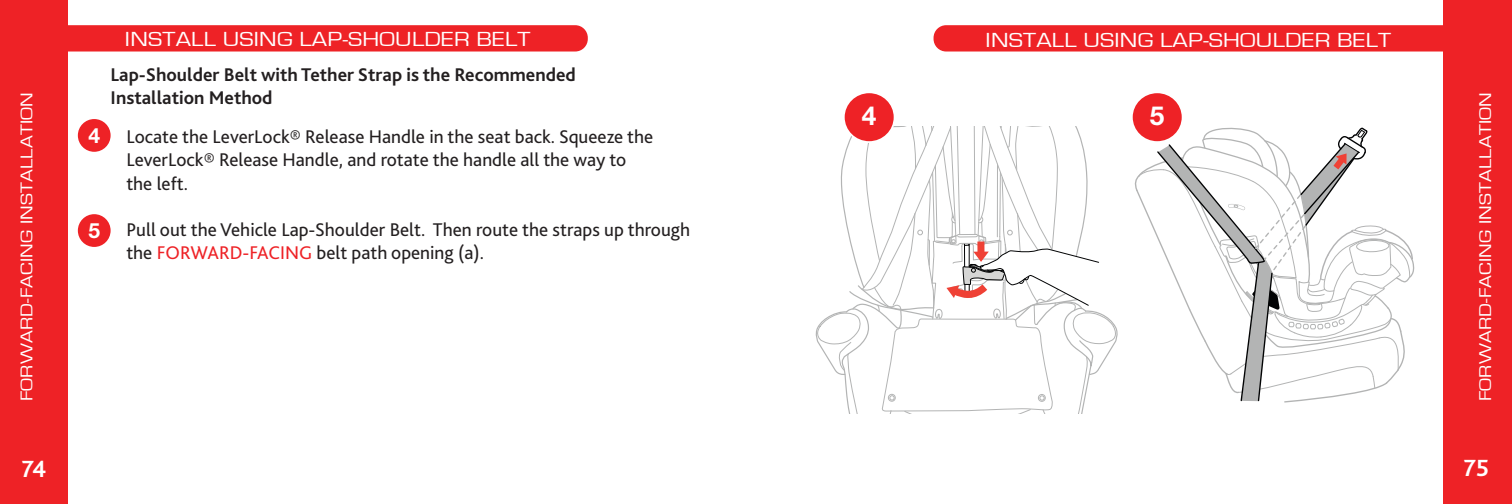
<style>
.page{position:relative;width:1512px;height:504px;background:#fff}
.page>*{position:absolute;margin:0;border:0;box-sizing:border-box;transform-origin:0 0}
.t1{font:700 26.25px "Helvetica Neue LT Std";color:#fff}
.t2{font:700 24.5px "Bliss 2";color:#fff}
.t3{font:21px "Eurostile";letter-spacing:.01em;color:#fff;scale:1.2 1}
.t4{font:700 21px "Helvetica Neue LT Std";color:#fff}
.t5{font:19.25px/23.1px "Bliss 2";color:#231f20}
.t6{font:700 19.25px "Bliss 2";color:#231f20}
.t7{font:17.5px "Eurostile";letter-spacing:.01em;color:#fff;scale:1.2 1}
.s1{color:#ee2226}
</style>
<div class="page">
<div style="left:0;top:0;width:68px;height:504px;background:#ee2226"></div>
<div style="left:1443px;top:0;width:69px;height:504px;background:#ee2226"></div>
<div style="left:934px;top:25px;width:539px;height:27px;background:#ee2226;border-radius:13px"></div>
<div style="left:26px;top:25px;width:562px;height:27px;background:#ee2226;border-radius:13px"></div>
<div style="left:78px;top:119px;width:33px;height:33px;background:#ee2226;border-radius:50%"></div>
<div style="left:78px;top:214px;width:33px;height:33px;background:#ee2226;border-radius:50%"></div>
<svg style="left:1134px;top:127px;width:281px;height:276px"></svg>
<div style="left:1132px;top:92px;width:51px;height:50px;background:#ee2226;border-radius:50%"></div>
<div style="left:1131px;top:91px;width:52px;height:52px;border:2px solid #fff;border-radius:50%"></div>
<svg style="left:815px;top:40px;width:305px;height:374px"></svg>
<div style="left:844px;top:92px;width:51px;height:50px;background:#ee2226;border-radius:50%"></div>
<div style="left:843px;top:91px;width:52px;height:52px;border:2px solid #fff;border-radius:50%"></div>
<p class="t3" style="left:125px;top:28px;width:340px">INSTALL USING LAP-SHOULDER BELT</p>
<p class="t3" style="left:986px;top:28px;width:340px">INSTALL USING LAP-SHOULDER BELT</p>
<p class="t6" style="left:111px;top:62px;width:467px">Lap-Shoulder Belt with Tether Strap is the Recommended</p>
<p class="t6" style="left:111px;top:85px;width:164px">Installation Method</p>
<p class="t7" style="left:17px;top:401px;width:259px;rotate:-90deg">FORWARD-FACING INSTALLATION</p>
<p class="t7" style="left:1476px;top:401px;width:259px;rotate:-90deg">FORWARD-FACING INSTALLATION</p>
<p class="t1" style="left:862px;top:99px;width:16px">4</p>
<p class="t1" style="left:1150px;top:99px;width:16px">5</p>
<p class="t4" style="left:88px;top:122px;width:13px">4</p>
<p class="t5" style="left:126px;top:125px;width:528px">Locate the LeverLock® Release Handle in the seat back. Squeeze the<br>LeverLock® Release Handle, and rotate the handle all the way to</p>
<p class="t5" style="left:126px;top:171px;width:63px">the left.</p>
<p class="t5" style="left:126px;top:217px;width:565px">Pull out the Vehicle Lap-Shoulder Belt. Then route the straps up through the <span class="s1">FORWARD-FACING</span> belt path opening (a).</p>
<p class="t4" style="left:88px;top:217px;width:13px">5</p>
<p class="t2" style="left:22px;top:454px;width:27px">74</p>
<p class="t2" style="left:1464px;top:453px;width:27px">75</p>
</div>
